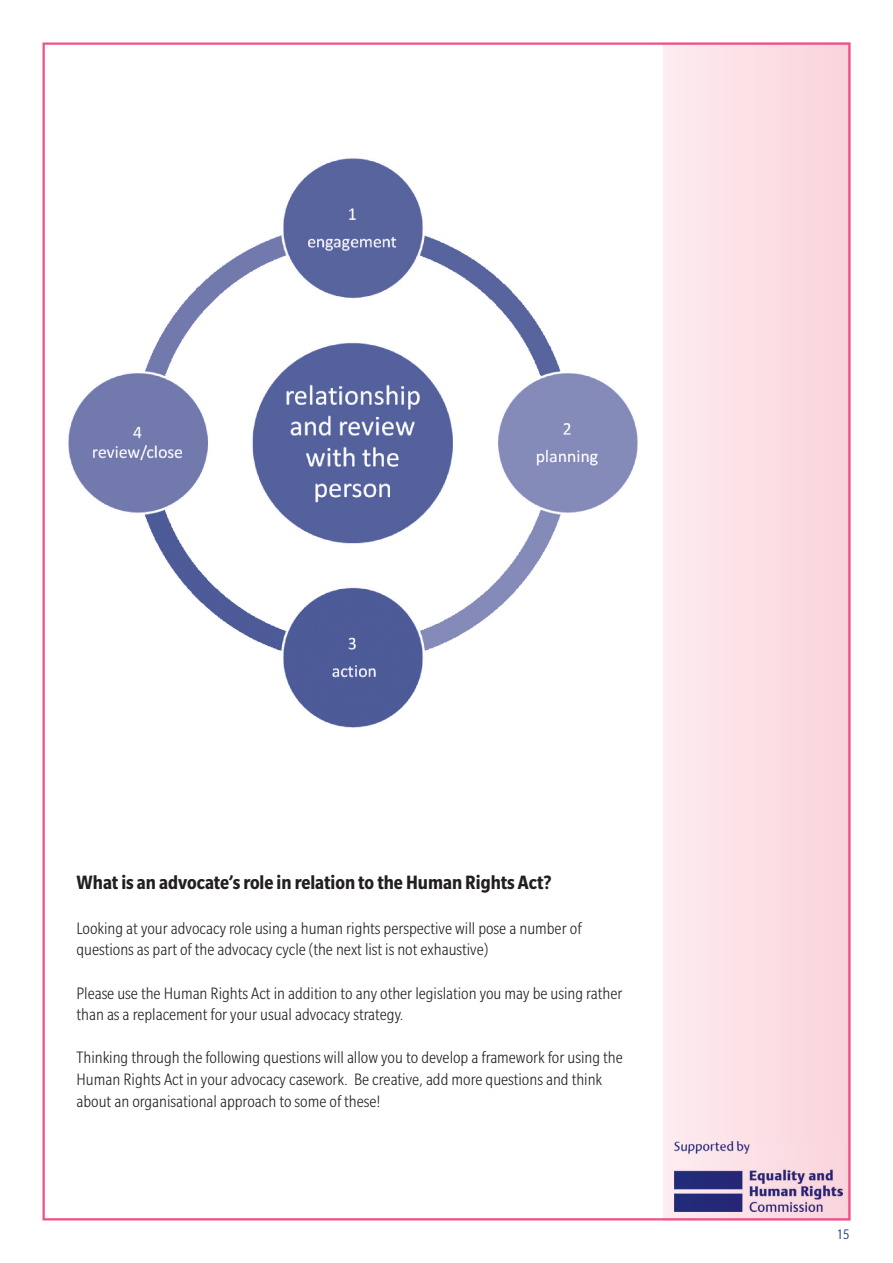
<style>
.page{position:relative;width:893px;height:1263px;background:#fff}
.page>*{position:absolute;margin:0;border:0;box-sizing:border-box;transform-origin:0 0}
.t1{font:700 condensed 21px "Slate";color:#231f20}
.t2{font:300 condensed 18px/21.6px "Slate";color:#231f20}
.t3{font:condensed 15px "Slate";color:#113880}
</style>
<div class="page">
<div style="left:663px;top:43px;width:187px;height:1177px;background:#fcdfe6"></div>
<img style="left:674px;top:1141px;width:168px;height:70px">
<img style="left:68px;top:158px;width:570px;height:570px">
<p class="t1" style="left:77px;top:875px;width:476px">Whatis an advocate’srole in relation to the Human Rights Act?</p>
<p class="t2" style="left:77px;top:919px;width:506px">Looking at your advocacy role using a human rights perspective will pose a number of questions as part of the advocacy cycle (the next list is not exhaustive)</p>
<p class="t2" style="left:77px;top:983px;width:547px">Please use the Human Rights Act in addition to any other legislation you may be using rather than as a replacement for your usual advocacy strategy.</p>
<p class="t2" style="left:77px;top:1048px;width:548px">Thinking through the following questions will allow you to develop a framework for using the<br>Human Rights Act in your advocacy casework. Be creative, add more questions and think about an organisational approach to some of these!</p>
<p class="t3" style="left:837px;top:1229px;width:14px">15</p>
</div>
